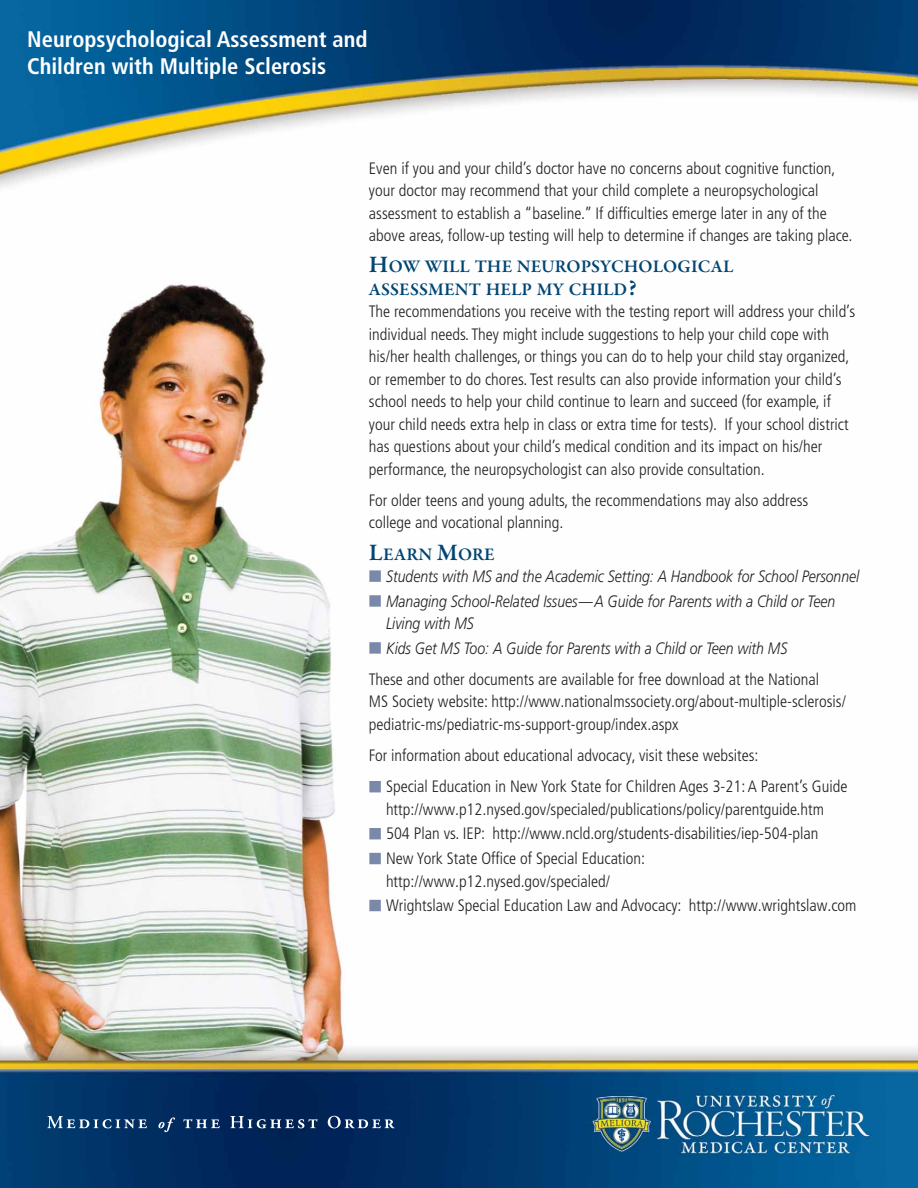
<style>
.page{position:relative;width:918px;height:1188px;background:#fff}
.page>*{position:absolute;margin:0;border:0;box-sizing:border-box;transform-origin:0 0}
.t1{font:700 condensed 22.5px/27px "Frutiger LT Pro";color:#fff}
.t2{font:600 18px/22.5px "Garamond Premr Pro";color:#004574}
.t3{font:300 condensed 16.5px/22.5px "Frutiger LT Pro";color:#231f20}
.t4{font:italic 300 16.5px/24.6px "Frutiger";color:#231f20;scale:.85 1}
.s1{font-size:24px}
</style>
<div class="page">
<img style="left:0;top:0;width:918px;height:1188px">
<svg style="left:47px;top:1116px;width:100px;height:12px"></svg>
<svg style="left:158px;top:1117px;width:17px;height:15px"></svg>
<svg style="left:183px;top:1119px;width:37px;height:9px"></svg>
<svg style="left:230px;top:1116px;width:87px;height:12px"></svg>
<svg style="left:328px;top:1116px;width:67px;height:12px"></svg>
<svg style="left:370px;top:571px;width:11px;height:11px"></svg>
<svg style="left:370px;top:595px;width:11px;height:12px"></svg>
<svg style="left:370px;top:642px;width:11px;height:12px"></svg>
<svg style="left:370px;top:781px;width:11px;height:11px"></svg>
<svg style="left:370px;top:828px;width:11px;height:11px"></svg>
<svg style="left:370px;top:853px;width:11px;height:11px"></svg>
<svg style="left:370px;top:900px;width:11px;height:11px"></svg>
<h1 class="t1" style="left:27px;top:27px;width:342px">Neuropsychological Assessment and<br>Children with Multiple Sclerosis</h1>
<p class="t3" style="left:369px;top:158px;width:485px">Even if you and your child’s doctor have no concerns about cognitive function, your doctor may recommend that your child complete a neuropsychological assessment to establish a “baseline.” If difficulties emerge later in any of the above areas, follow-up testing will help to determine if changes are taking place.</p>
<p class="t2" style="left:369px;top:255px;width:366px"><span class="s1">H</span>OW WILL THE NEUROPSYCHOLOGICAL<br>ASSESSMENT HELP MY CHILD<span class="s1">?</span></p>
<p class="t3" style="left:369px;top:302px;width:488px">The recommendations you receive with the testing report will address your child’s individual needs. They might include suggestions to help your child cope with his/her health challenges, or things you can do to help your child stay organized, or remember to do chores. Test results can also provide information your child’s school needs to help your child continue to learn and succeed (for example, if your child needs extra help in class or extra time for tests). If your school district has questions about your child’s medical condition and its impact on his/her performance, the neuropsychologist can also provide consultation.</p>
<p class="t3" style="left:369px;top:490px;width:441px">For older teens and young adults, the recommendations may also address college and vocational planning.</p>
<p class="t2" style="left:369px;top:542px;width:127px"><span class="s1">L</span>EARN <span class="s1">M</span>ORE</p>
<p class="t4" style="left:386px;top:565px;width:558px">Students with MS and the Academic Setting: A Handbook for School Personnel<br>Managing School-Related Issues—A Guide for Parents with a Child or Teen</p>
<p class="t4" style="left:386px;top:612px;width:474px">Living with MS<br>Kids Get MS Too: A Guide for Parents with a Child or Teen with MS</p>
<p class="t3" style="left:369px;top:669px;width:479px">These and other documents are available for free download at the National<br>MS Society website: http://www.nationalmssociety.org/about-multiple-sclerosis/ pediatric-ms/pediatric-ms-support-group/index.aspx</p>
<p class="t3" style="left:386px;top:741px;width:463px;line-height:31.2px;text-indent:-17px">For information about educational advocacy, visit these websites:<br>Special Education in New York State for Children Ages 3-21: A Parent’s Guide</p>
<p class="t3" style="left:386px;top:798px;width:440px;line-height:24.6px">http://www.p12.nysed.gov/specialed/publications/policy/parentguide.htm<br>504 Plan vs. IEP: http://www.ncld.org/students-disabilities/iep-504-plan<br>New York State Office of Special Education:</p>
<p class="t3" style="left:386px;top:870px;width:472px;line-height:24.6px">http://www.p12.nysed.gov/specialed/<br>Wrightslaw Special Education Law and Advocacy: http://www.wrightslaw.com</p>
</div>
